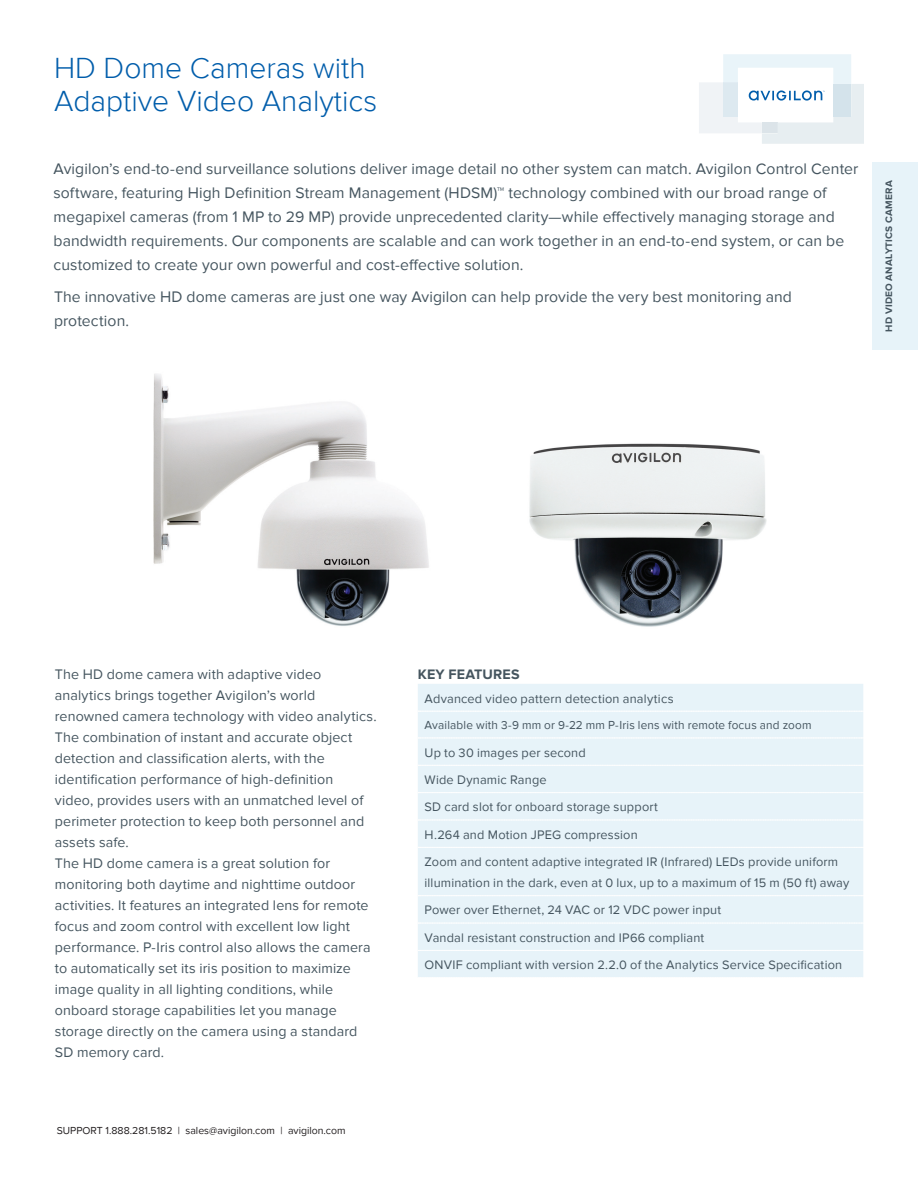
<style>
.page{position:relative;width:918px;height:1188px;background:#fff}
.page>*{position:absolute;margin:0;border:0;box-sizing:border-box;transform-origin:0 0}
.Headings{font:300 30px/33px "Proxima Nova";color:#015dab}
.Body{font:15.75px/24px "Proxima Nova";letter-spacing:.005em;color:#45555f}
.Camera_Blurb_-_Front{font:14.25px/21px "Proxima Nova";letter-spacing:.01em;color:#45555f}
.Section_Headings{font:700 14.25px "Proxima Nova";letter-spacing:.015em;color:#45555f}
.Key_Feature_Entries{font:12.75px/21px "Proxima Nova";letter-spacing:.015em;color:#45555f}
.Key_Feature_Entries-2{font:12px "Proxima Nova";letter-spacing:.015em;color:#45555f}
.t1{font:10.5px "Proxima Nova";color:#231f20}
.t2{font:700 9.75px "Proxima Nova";letter-spacing:.025em;color:#45555f}
</style>
<div class="page">
<svg style="left:699px;top:54px;width:165px;height:90px"></svg>
<div style="left:872px;top:162px;width:46px;height:188px;background:#e7f3f9"></div>
<div style="left:418px;top:684px;width:445px;height:293px;background:#e7f3f9"></div>
<svg style="left:418px;top:765px;width:445px;height:1px"></svg>
<svg style="left:418px;top:792px;width:445px;height:1px"></svg>
<svg style="left:418px;top:820px;width:445px;height:1px"></svg>
<svg style="left:418px;top:847px;width:445px;height:1px"></svg>
<svg style="left:418px;top:895px;width:445px;height:1px"></svg>
<svg style="left:418px;top:711px;width:445px;height:1px"></svg>
<svg style="left:418px;top:738px;width:445px;height:1px"></svg>
<svg style="left:418px;top:923px;width:445px;height:1px"></svg>
<svg style="left:418px;top:950px;width:445px;height:1px"></svg>
<img style="left:529px;top:443px;width:237px;height:184px">
<img style="left:153px;top:374px;width:276px;height:252px">
<p class="Headings" style="left:54px;top:52px;width:325px">HD Dome Cameras with<br>Adaptive Video Analytics</p>
<p class="Body" style="left:54px;top:157px;width:806px">Avigilon’s end-to-end surveillance solutions deliver image detail no other system can match. Avigilon Control Center software, featuring High Definition Stream Management (HDSM)™ technology combined with our broad range of megapixel cameras (from 1 MP to 29 MP) provide unprecedented clarity—while effectively managing storage and bandwidth requirements. Our components are scalable and can work together in an end-to-end system, or can be customized to create your own powerful and cost-effective solution.</p>
<p class="Body" style="left:54px;top:285px;width:740px">The innovative HD dome cameras are just one way Avigilon can help provide the very best monitoring and protection.</p>
<p class="t2" style="left:883px;top:332px;width:153px;rotate:-90deg">HD VIDEO ANALYTICS CAMERA</p>
<p class="Camera_Blurb_-_Front" style="left:55px;top:664px;width:323px">The HD dome camera with adaptive video analytics brings together Avigilon’s world renowned camera technology with video analytics.<br>The combination of instant and accurate object detection and classification alerts, with the identification performance of high-definition<br>video, provides users with an unmatched level of perimeter protection to keep both personnel and assets safe.</p>
<p class="Camera_Blurb_-_Front" style="left:55px;top:853px;width:317px">The HD dome camera is a great solution for monitoring both daytime and nighttime outdoor activities. It features an integrated lens for remote focus and zoom control with excellent low light performance. P-Iris control also allows the camera to automatically set its iris position to maximize image quality in all lighting conditions, while onboard storage capabilities let you manage storage directly on the camera using a standard SD memory card.</p>
<p class="t1" style="left:57px;top:1124px;width:290px">SUPPORT 1.888.281.5182 | sales@avigilon.com | avigilon.com</p>
<p class="Section_Headings" style="left:418px;top:666px;width:103px">KEY FEATURES</p>
<p class="Key_Feature_Entries" style="left:425px;top:688px;width:251px">Advanced video pattern detection analytics</p>
<p class="Key_Feature_Entries-2" style="left:425px;top:718px;width:388px">Available with 3-9 mm or 9-22 mm P-Iris lens with remote focus and zoom</p>
<p class="Key_Feature_Entries" style="left:425px;top:742px;width:163px">Up to 30 images per second</p>
<p class="Key_Feature_Entries" style="left:425px;top:769px;width:124px">Wide Dynamic Range</p>
<p class="Key_Feature_Entries" style="left:425px;top:797px;width:235px">SD card slot for onboard storage support</p>
<p class="Key_Feature_Entries" style="left:425px;top:824px;width:215px">H.264 and Motion JPEG compression</p>
<p class="Key_Feature_Entries" style="left:425px;top:852px;width:426px">Zoom and content adaptive integrated IR (Infrared) LEDs provide uniform illumination in the dark, even at 0 lux, up to a maximum of 15 m (50 ft) away</p>
<p class="Key_Feature_Entries" style="left:425px;top:900px;width:298px">Power over Ethernet, 24 VAC or 12 VDC power input</p>
<p class="Key_Feature_Entries" style="left:425px;top:927px;width:281px">Vandal resistant construction and IP66 compliant</p>
<p class="Key_Feature_Entries" style="left:425px;top:955px;width:419px">ONVIF compliant with version 2.2.0 of the Analytics Service Specification</p>
</div>
